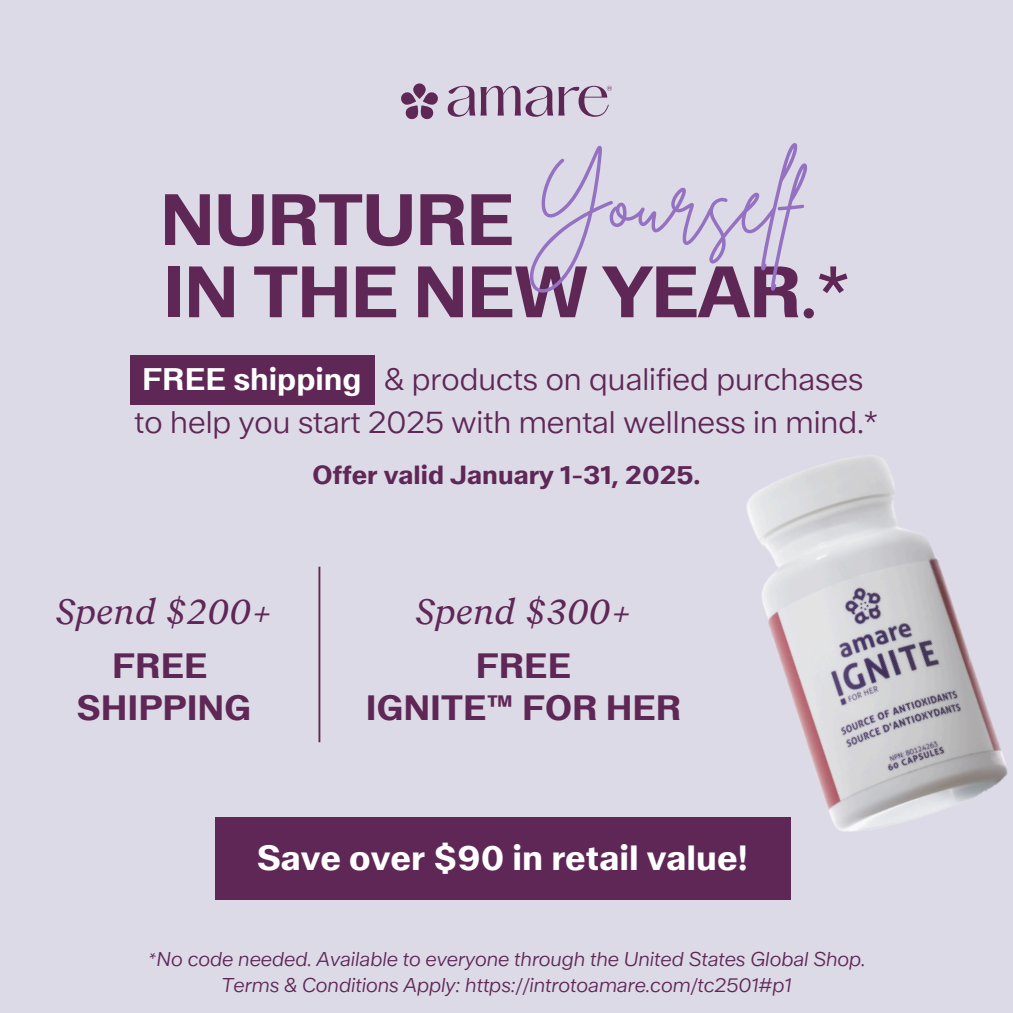
<style>
.page{position:relative;width:1013px;height:1013px;background:#fff}
.page>*{position:absolute;margin:0;border:0;box-sizing:border-box;transform-origin:0 0}
.t1{font:90px "Brittany Signature";color:#9571c2}
.t2{font:700 72.5px/72.2px "Amare Walter Neue";letter-spacing:-.02em;color:#5f2756}
.t3{font:700 35.12px/42.2px "Amare Walter Neue";color:#5f2756;text-align:center}
.t4{font:italic 35.12px "Recife Text";color:#5f2756}
.t5{font:700 35px "Amare Walter Neue";color:#fff}
.t6{font:31.25px/43.1px "Amare Walter Neue Mager";color:#5f2756}
.t7{font:700 26.25px "Amare Walter Neue";color:#5f2756}
.t8{font:20px/25.2px "Amare Walter Neue Mager Kursiv";color:#5f2756;text-align:center}
.s1{color:#dddae8}
.s2{font-weight:400}
.s3{font-family:"Amare Walter Neue";font-weight:600;color:#fff}
</style>
<div class="page">
<div style="left:0;top:0;width:1012px;height:1012px;background:#dddae8"></div>
<svg style="left:401px;top:83px;width:211px;height:36px"></svg>
<div style="left:215px;top:817px;width:575px;height:83px;background:#5f2756"></div>
<hr style="left:318px;top:566px;width:2px;height:176px;background:#5f2756">
<div style="left:130px;top:355px;width:244px;height:50px;background:#5f2756"></div>
<img style="left:747px;top:457px;width:261px;height:443px">
<h6 class="t1" style="left:525px;top:143px;width:280px">Yourself</h6>
<p class="t2" style="left:160px;top:185px;width:710px">NURTURE <span class="s1">YOUSELF<br></span>IN THE NEW YEAR<span class="s2">.*</span></p>
<h2 class="t6" style="left:135px;top:358px;width:745px"><span class="s3">FREE shipping</span> &amp; products on qualified purchases to help you start 2025 with mental wellness in mind.*</h2>
<p class="t7" style="left:312px;top:459px;width:390px">Offer valid January 1-31, 2025.</p>
<p class="t4" style="left:55px;top:590px;width:219px">Spend $200+</p>
<h5 class="t4" style="left:415px;top:590px;width:219px">Spend $300+</h5>
<h5 class="t3" style="left:77px;top:645px;width:176px">FREE<br>SHIPPING</h5>
<h3 class="t3" style="left:366px;top:645px;width:317px">FREE<br>IGNITE™ FOR HER</h3>
<p class="t5" style="left:257px;top:835px;width:492px">Save over $90 in retail value!</p>
<h1 class="t8" style="left:147px;top:947px;width:719px">*No code needed. Available to everyone through the United States Global Shop.<br>Terms &amp; Conditions Apply: https://introtoamare.com/tc2501#p1</h1>
</div>
